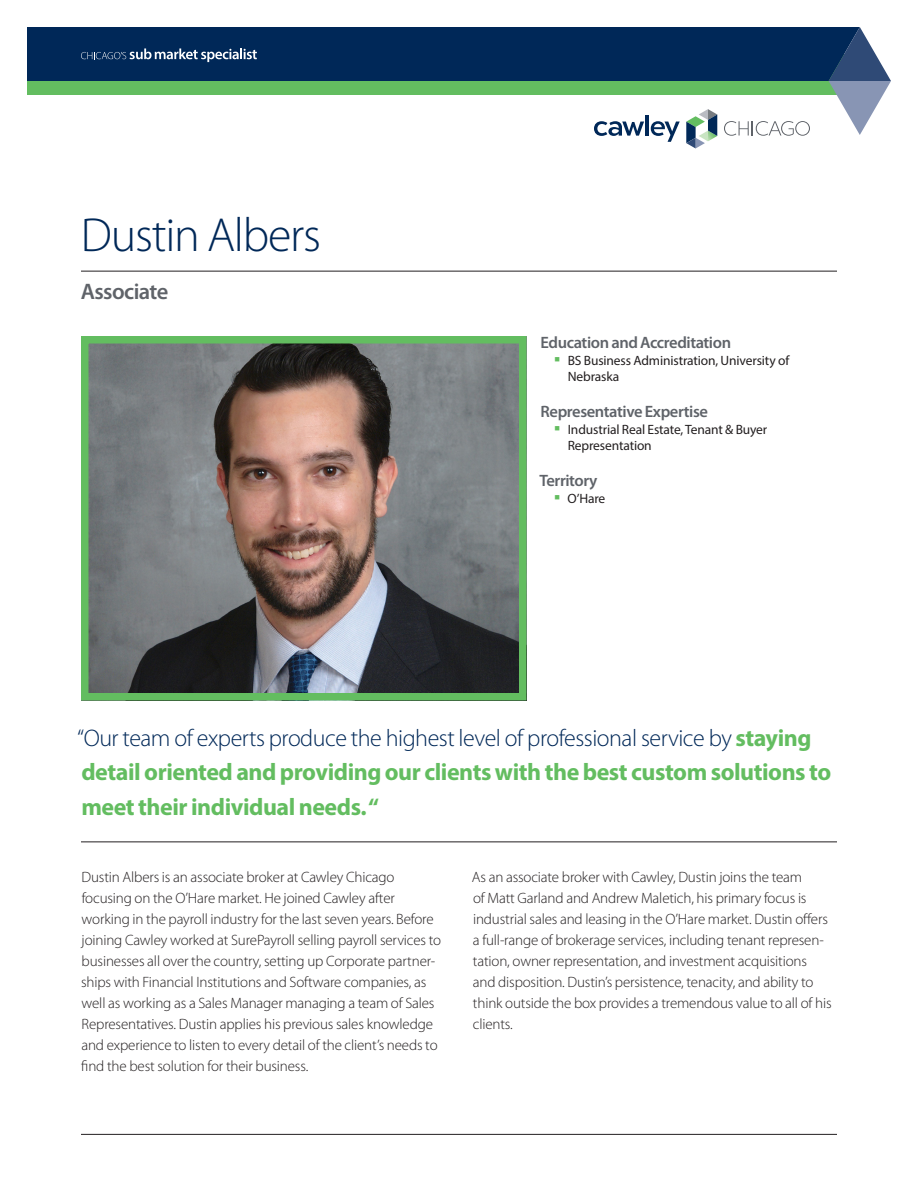
<style>
.page{position:relative;width:918px;height:1188px;background:#fff}
.page>*{position:absolute;margin:0;border:0;box-sizing:border-box;transform-origin:0 0}
.Cawley_Primary_HEADL{font:300 48px "Myriad Pro";letter-spacing:-.025em;color:#002858}
.Cawley_PULL_QUOTE{font:700 24px/34.5px "Myriad Pro";letter-spacing:-.02em;color:#63bd60}
.Cawley_SUBHEADLINE_2{font:600 22.5px "Myriad Pro";letter-spacing:-.025em;color:#5f6369}
.Cawley_BIO_SUBHEADLI{font:600 16.5px "Myriad Pro";letter-spacing:-.025em;color:#5f6369}
.Cawley_BODY_COPY{font:300 15px/21px "Myriad Pro";letter-spacing:-.01em;color:#231f20}
.t1{font:13.5px/16.5px "Myriad Pro";letter-spacing:-.01em;color:#231f20}
.s1{font-weight:300;color:#002858}
</style>
<div class="page">
<div style="left:27px;top:54px;width:837px;height:40px;background:#63bd60"></div>
<div style="left:27px;top:27px;width:802px;height:54px;background:#002858"></div>
<svg style="left:829px;top:27px;width:62px;height:108px"></svg>
<svg style="left:81px;top:48px;width:176px;height:14px;background:#3c5a7f"></svg>
<svg style="left:594px;top:121px;width:50px;height:15px"></svg>
<hr style="left:646px;top:116px;width:3px;height:20px;background:#002858">
<svg style="left:651px;top:121px;width:29px;height:21px"></svg>
<svg style="left:724px;top:121px;width:86px;height:15px"></svg>
<svg style="left:686px;top:109px;width:31px;height:39px"></svg>
<hr style="left:81px;top:1134px;width:756px;height:1px;background:#231f20">
<hr style="left:81px;top:842px;width:756px;height:1px;background:#231f20">
<hr style="left:81px;top:271px;width:756px;height:1px;background:#231f20">
<img style="left:90px;top:345px;width:427px;height:346px">
<div style="left:81px;top:336px;width:445px;height:364px;border:8px solid #63bd60"></div>
<p class="Cawley_Primary_HEADL" style="left:81px;top:208px;width:242px">Dustin Albers</p>
<p class="Cawley_SUBHEADLINE_2" style="left:81px;top:277px;width:89px">Associate</p>
<p class="Cawley_BIO_SUBHEADLI" style="left:541px;top:332px;width:192px">Education and Accreditation</p>
<p class="t1" style="left:568px;top:352px;width:223px">BS Business Administration, University of<br>Nebraska</p>
<p class="Cawley_BIO_SUBHEADLI" style="left:541px;top:401px;width:169px">Representative Expertise</p>
<p class="t1" style="left:568px;top:421px;width:201px">Industrial Real Estate, Tenant &amp; Buyer<br>Representation</p>
<p class="Cawley_BIO_SUBHEADLI" style="left:540px;top:470px;width:60px">Territory</p>
<p class="t1" style="left:567px;top:490px;width:39px">O’Hare</p>
<p class="Cawley_PULL_QUOTE" style="left:77px;top:719px;width:756px"><span class="s1">“Our team of experts produce the highest level of professional service by</span> staying detail oriented and providing our clients with the best custom solutions to meet their individual needs. “</p>
<p class="Cawley_BODY_COPY" style="left:81px;top:867px;width:362px">Dustin Albers is an associate broker at Cawley Chicago focusing on the O’Hare market. He joined Cawley after working in the payroll industry for the last seven years. Before joining Cawley worked at SurePayroll selling payroll services to businesses all over the country, setting up Corporate partner&shy;ships with Financial Institutions and Software companies, as well as working as a Sales Manager managing a team of Sales Representatives. Dustin applies his previous sales knowledge and experience to listen to every detail of the client’s needs to find the best solution for their business.</p>
<p class="Cawley_BODY_COPY" style="left:472px;top:867px;width:361px">As an associate broker with Cawley, Dustin joins the team<br>of Matt Garland and Andrew Maletich, his primary focus is industrial sales and leasing in the O’Hare market. Dustin offers a full-range of brokerage services, including tenant represen&shy;tation, owner representation, and investment acquisitions and disposition. Dustin’s persistence, tenacity, and ability to think outside the box provides a tremendous value to all of his clients.</p>
</div>
